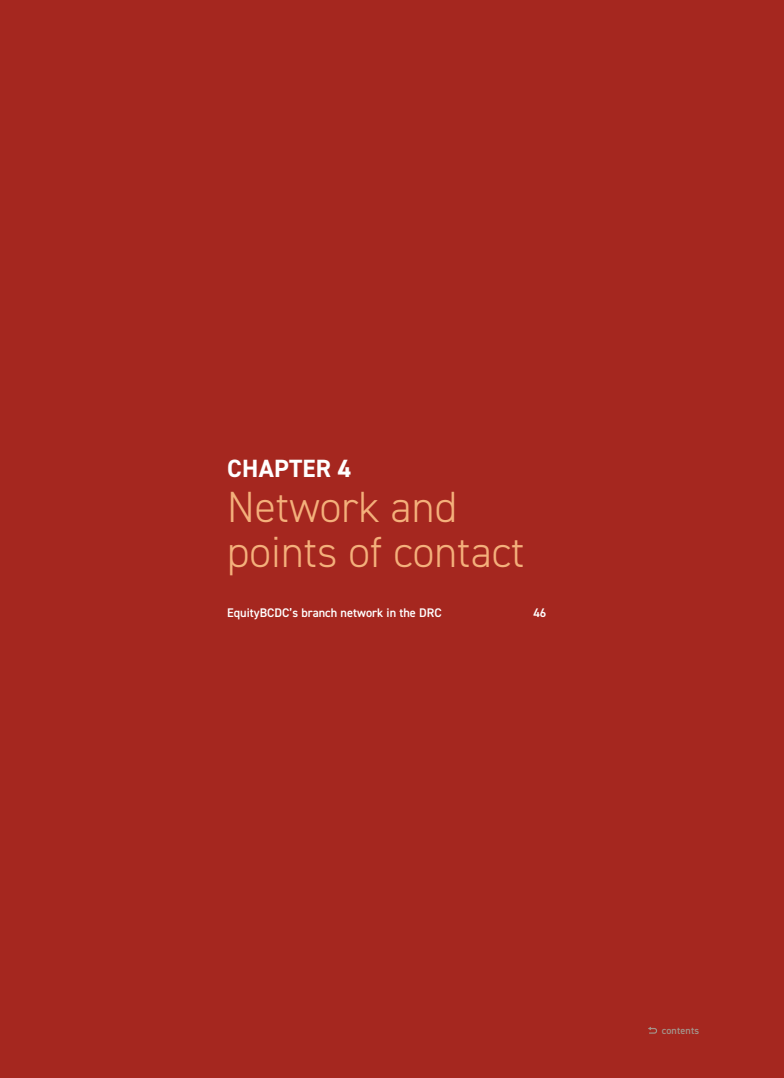
<style>
.page{position:relative;width:784px;height:1078px;background:#fff}
.page>*{position:absolute;margin:0;border:0;box-sizing:border-box;transform-origin:0 0}
.t1{font:300 43.75px/45px "DIN2014";color:#f4b07b}
.t2{font:700 25px "DIN2014";letter-spacing:.01em;color:#fff}
.t3{font:600 12.5px "DIN2014";color:#fff}
.t4{font:600 10.12px "DIN2014";letter-spacing:.015em;color:#a3938a}
</style>
<div class="page">
<div style="left:0;top:0;width:783px;height:1077px;background:#a5271f"></div>
<svg style="left:648px;top:1027px;width:8px;height:6px"></svg>
<h2 class="t2" style="left:227px;top:451px;width:125px">CHAPTER 4</h2>
<h1 class="t1" style="left:227px;top:484px;width:299px">Network and points of contact</h1>
<p class="t3" style="left:227px;top:604px;width:216px">EquityBCDC’s branch network in the DRC</p>
<p class="t3" style="left:533px;top:604px;width:14px">46</p>
<p class="t4" style="left:661px;top:1023px;width:39px">contents</p>
</div>
